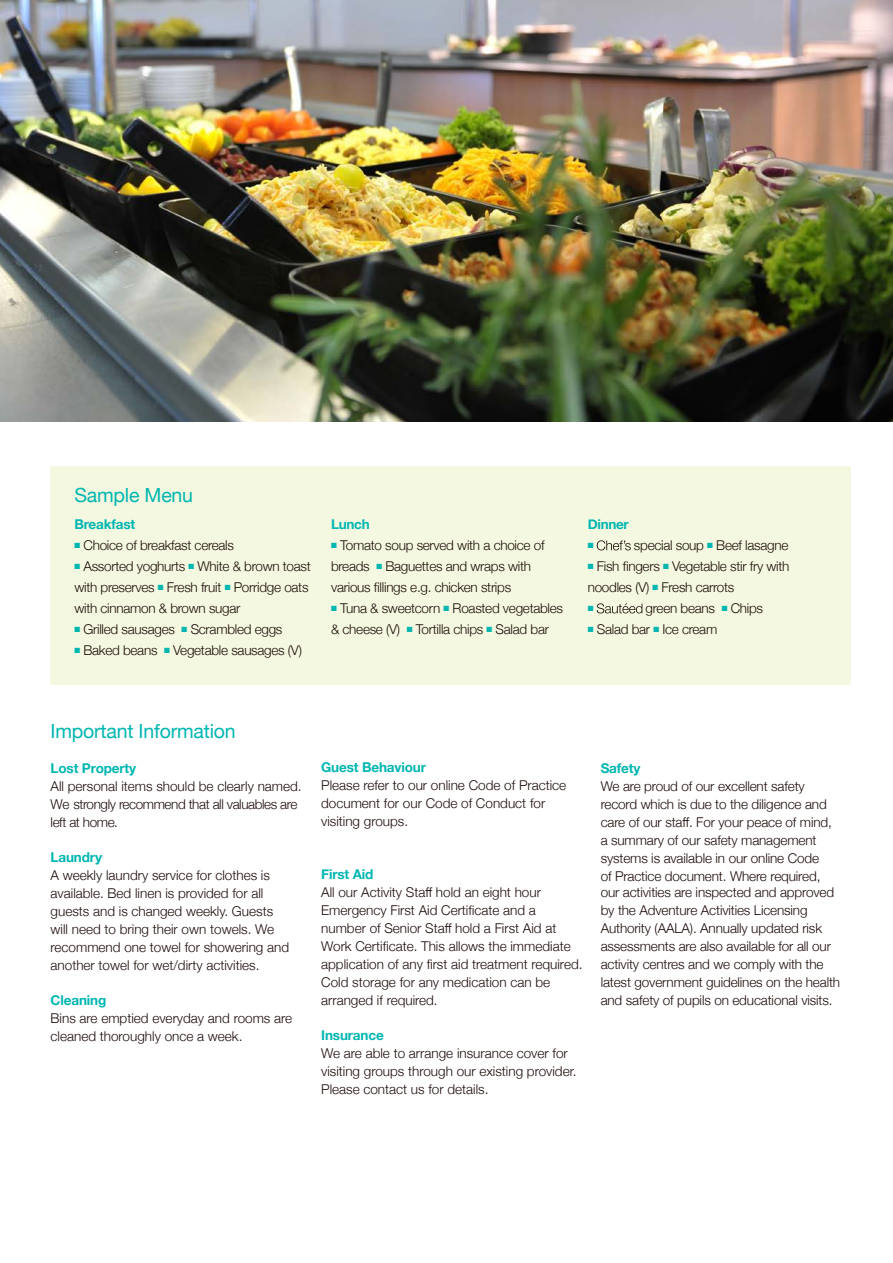
<style>
.page{position:relative;width:893px;height:1263px;background:#fff}
.page>*{position:absolute;margin:0;border:0;box-sizing:border-box;transform-origin:0 0}
.t1{font:19.5px "Helvetica Neue";letter-spacing:-.01em;color:#00b6b1}
.t2{font:300 13.5px/18px "Helvetica Neue";letter-spacing:-.01em;color:#1d0d0a}
.t3{font:300 13.5px/18px "Helvetica Neue";letter-spacing:-.03em;color:#1d0d0a}
.t4{font:700 13.5px "Helvetica Neue";letter-spacing:-.01em;color:#00b6b1}
.t5{font:7.5px "Zapf Dingbats ITC";color:#00b6b1}
</style>
<div class="page">
<div style="left:51px;top:466px;width:800px;height:219px;background:#f4f8e0"></div>
<img style="left:0;top:0;width:893px;height:421px">
<svg style="left:597px;top:540px;width:34px;height:10px"></svg>
<svg style="left:597px;top:603px;width:45px;height:10px"></svg>
<h1 class="t1" style="left:74px;top:481px;width:120px">Sample Menu</h1>
<p class="t4" style="left:74px;top:514px;width:62px">Breakfast</p>
<p class="t2" style="left:74px;top:535px;width:161px"><sup>■</sup> Choice of breakfast cereals</p>
<p class="t2" style="left:74px;top:555px;width:238px;line-height:21px"><sup>■</sup> Assorted yoghurts <sup>■</sup> White &amp; brown toast with preserves <sup>■</sup> Fresh fruit <sup>■</sup> Porridge oats with cinnamon &amp; brown sugar</p>
<p class="t2" style="left:74px;top:619px;width:210px"><sup>■</sup> Grilled sausages <sup>■</sup> Scrambled eggs</p>
<p class="t2" style="left:74px;top:640px;width:229px"><sup>■</sup> Baked beans <sup>■</sup> Vegetable sausages (V)</p>
<p class="t4" style="left:331px;top:514px;width:40px">Lunch</p>
<p class="t2" style="left:331px;top:534px;width:215px;line-height:21px"><sup>■</sup> Tomato soup served with a choice of breads <sup>■</sup> Baguettes and wraps with various fillings e.g. chicken strips</p>
<p class="t2" style="left:331px;top:597px;width:233px;line-height:21px"><sup>■</sup> Tuna &amp; sweetcorn <sup>■</sup> Roasted vegetables &amp; cheese (V) <sup>■</sup> Tortilla chips <sup>■</sup> Salad bar</p>
<p class="t4" style="left:588px;top:514px;width:43px">Dinner</p>
<p class="t5" style="left:588px;top:542px;width:7px">■</p>
<p class="t2" style="left:634px;top:535px;width:156px">special soup <sup>■</sup> Beef lasagne</p>
<p class="t2" style="left:588px;top:555px;width:203px;line-height:21px"><sup>■</sup> Fish fingers <sup>■</sup> Vegetable stir fry with noodles (V) <sup>■</sup> Fresh carrots</p>
<p class="t5" style="left:588px;top:605px;width:7px">■</p>
<p class="t2" style="left:646px;top:598px;width:119px">green beans <sup>■</sup> Chips</p>
<p class="t2" style="left:588px;top:619px;width:131px"><sup>■</sup> Salad bar <sup>■</sup> Ice cream</p>
<h1 class="t1" style="left:51px;top:717px;width:187px">Important Information</h1>
<p class="t4" style="left:51px;top:757px;width:87px">Lost Property</p>
<p class="t3" style="left:51px;top:776px;width:253px">All personal items should be clearly named.<br>We strongly recommend that all valuables are left at home.</p>
<p class="t4" style="left:51px;top:846px;width:53px">Laundry</p>
<p class="t2" style="left:51px;top:865px;width:240px">A weekly laundry service for clothes is available. Bed linen is provided for all guests and is changed weekly. Guests will need to bring their own towels. We recommend one towel for showering and another towel for wet/dirty activities.</p>
<p class="t4" style="left:51px;top:989px;width:57px">Cleaning</p>
<p class="t2" style="left:51px;top:1008px;width:243px">Bins are emptied everyday and rooms are cleaned thoroughly once a week.</p>
<p class="t4" style="left:321px;top:756px;width:106px">Guest Behaviour</p>
<p class="t2" style="left:321px;top:775px;width:247px">Please refer to our online Code of Practice document for our Code of Conduct for visiting groups.</p>
<p class="t4" style="left:321px;top:863px;width:54px">First Aid</p>
<p class="t2" style="left:321px;top:882px;width:263px">All our Activity Staff hold an eight hour Emergency First Aid Certificate and a number of Senior Staff hold a First Aid at Work Certificate. This allows the immediate application of any first aid treatment required.<br>Cold storage for any medication can be arranged if required.</p>
<p class="t4" style="left:321px;top:1024px;width:64px">Insurance</p>
<p class="t2" style="left:321px;top:1043px;width:257px">We are able to arrange insurance cover for visiting groups through our existing provider.<br>Please contact us for details.</p>
<p class="t4" style="left:601px;top:757px;width:41px">Safety</p>
<p class="t2" style="left:601px;top:776px;width:233px">We are proud of our excellent safety record which is due to the diligence and care of our staff. For your peace of mind, a summary of our safety management systems is available in our online Code of Practice document. Where required,</p>
<p class="t2" style="left:601px;top:882px;width:241px">our activities are inspected and approved by the Adventure Activities Licensing Authority (AALA). Annually updated risk assessments are also available for all our activity centres and we comply with the latest government guidelines on the health and safety of pupils on educational visits.</p>
</div>
